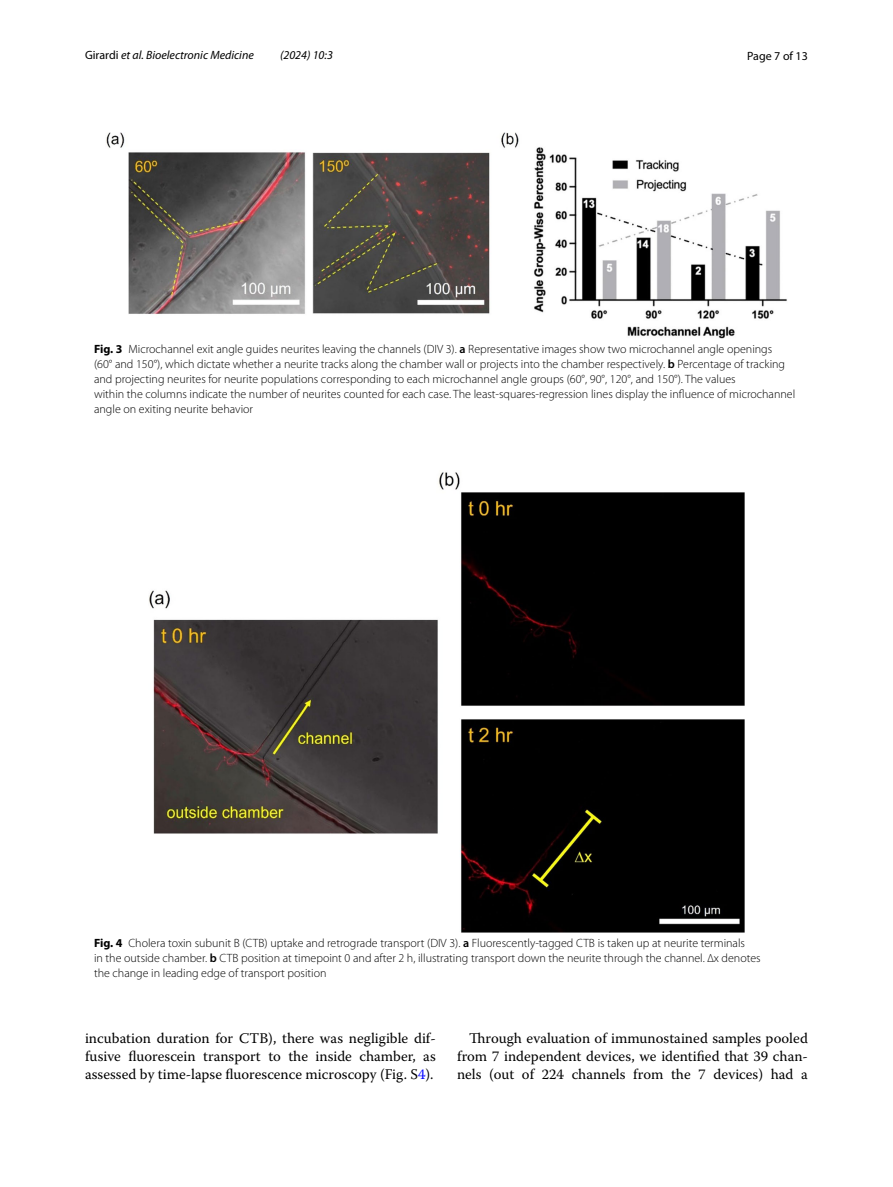
<style>
.page{position:relative;width:893px;height:1187px;background:#fff}
.page>*{position:absolute;margin:0;border:0;box-sizing:border-box;transform-origin:0 0}
.t1{font:14.7px/18px "Warnock Pro";color:#000;text-align:justify}
.t2{font:300 12px/15px "Myriad Pro";color:#000}
.t3{font:italic 12px "Myriad Pro";color:#000}
.t4{font:12px "Myriad Pro";color:#000}
.s1{font-style:normal}
.s2{font-weight:700}
.s3{font-weight:600}
.s4{color:#00f}
</style>
<div class="page">
<img style="left:106px;top:133px;width:681px;height:205px">
<img style="left:149px;top:472px;width:595px;height:460px">
<p class="t3" style="left:85px;top:48px;width:170px"><span class="s1">Girardi</span> et al. Bioelectronic Medicine</p>
<p class="t3" style="left:280px;top:48px;width:54px">(2024) 10:3</p>
<p class="t4" style="left:747px;top:48px;width:62px">Page 7 of 13</p>
<p class="t2" style="left:94px;top:342px;width:703px"><span class="s2">Fig. 3</span> Microchannel exit angle guides neurites leaving the channels (DIV 3). <span class="s3">a</span> Representative images show two microchannel angle openings<br>(60° and 150°), which dictate whether a neurite tracks along the chamber wall or projects into the chamber respectively. <span class="s3">b</span> Percentage of tracking and projecting neurites for neurite populations corresponding to each microchannel angle groups (60°, 90°, 120°, and 150°). The values<br>within the columns indicate the number of neurites counted for each case. The least-squares-regression lines display the influence of microchannel angle on exiting neurite behavior</p>
<p class="t2" style="left:94px;top:936px;width:668px"><span class="s2">Fig. 4</span> Cholera toxin subunit B (CTB) uptake and retrograde transport (DIV 3). <span class="s3">a</span> Fluorescently-tagged CTB is taken up at neurite terminals<br>in the outside chamber. <span class="s3">b</span> CTB position at timepoint 0 and after 2 h, illustrating transport down the neurite through the channel. ∆x denotes the change in leading edge of transport position</p>
<p class="t1" style="left:85px;top:1029px;width:352px">incubation duration for CTB), there was negligible dif&shy;fusive fluorescein transport to the inside chamber, as assessed by time-lapse fluorescence microscopy (Fig. S<span class="s4">4</span>).</p>
<p class="t1" style="left:457px;top:1029px;width:352px;text-indent:12px">Through evaluation of immunostained samples pooled from 7 independent devices, we identified that 39 chan&shy;nels (out of 224 channels from the 7 devices) had a</p>
</div>
